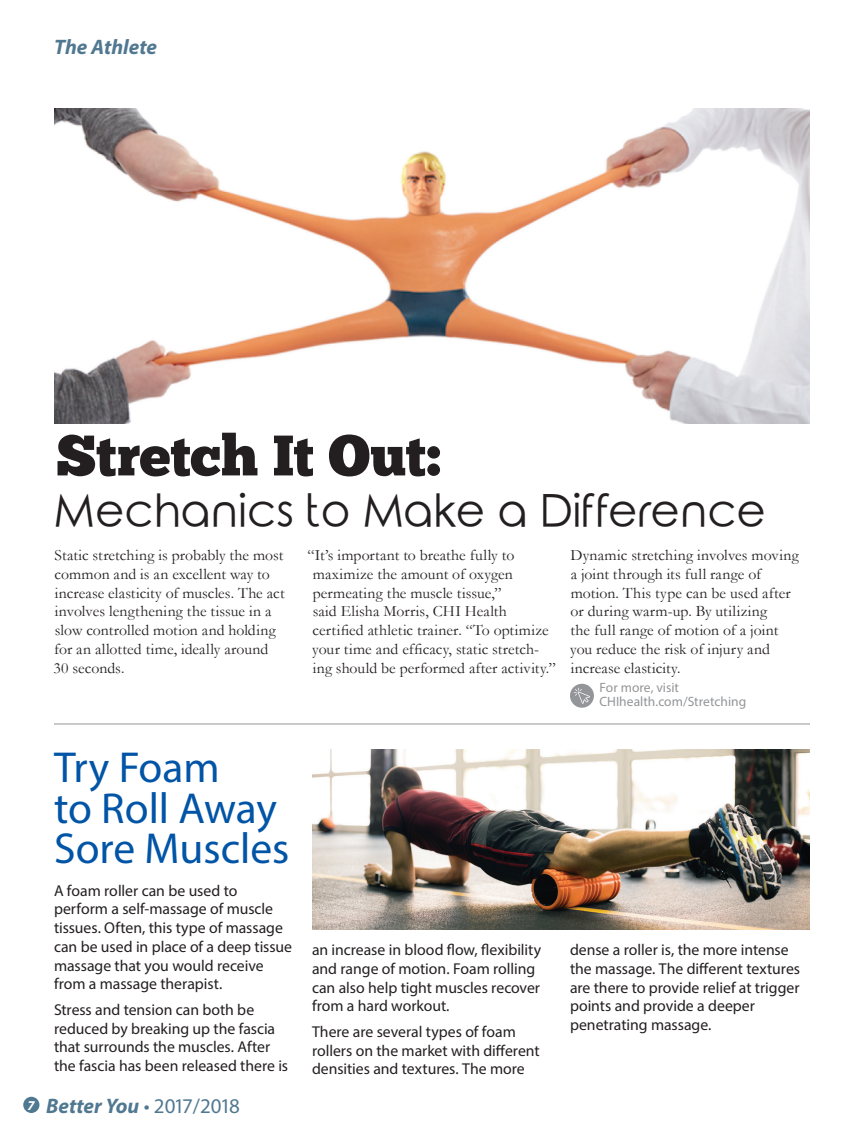
<style>
.page{position:relative;width:864px;height:1134px;background:#fff}
.page>*{position:absolute;margin:0;border:0;box-sizing:border-box;transform-origin:0 0}
.t1{font:57px "Chunk Five";letter-spacing:-.01em;color:#231f20}
.t2{font:45px "Rounded Elegance";color:#231f20}
.t3{font:43.5px/40.5px "Myriad Pro";color:#0154a6}
.t4{font:21px "Myriad Pro";letter-spacing:-.07em;color:#517891}
.t5{font:italic 700 21px "Myriad Pro";color:#517891}
.t6{font:15.75px/18.8px "Myriad Pro";letter-spacing:-.005em;color:#231f20}
.t7{font:15.75px/18.8px "Garamond";letter-spacing:.005em;color:#231f20}
.t8{font:13.5px/13.5px "Myriad Pro";color:#939598}
.s1{font-weight:700;font-style:italic;font-size:13.5px;color:#fff}
.s2{font-weight:700;font-style:italic}
</style>
<div class="page">
<div style="left:23px;top:1097px;width:16px;height:16px;background:#517891;border-radius:50%"></div>
<hr style="left:54px;top:724px;width:756px;height:1px;background:#939598">
<img style="left:54px;top:108px;width:756px;height:315px">
<img style="left:312px;top:750px;width:498px;height:180px">
<div style="left:570px;top:684px;width:24px;height:24px;background:#939598;border-radius:50%"></div>
<svg style="left:574px;top:688px;width:16px;height:16px"></svg>
<h3 class="t5" style="left:54px;top:33px;width:105px">The Athlete</h3>
<p class="t1" style="left:56px;top:429px;width:386px">Stretch It Out:</p>
<p class="t2" style="left:53px;top:485px;width:714px">Mechanics to Make a Difference</p>
<p class="t7" style="left:53px;top:546px;width:233px">Static stretching is probably the most common and is an excellent way to increase elasticity of muscles. The act involves lengthening the tissue in a slow controlled motion and holding for an allotted time, ideally around 30 seconds.</p>
<p class="t7" style="left:312px;top:546px;width:245px;text-indent:-5px">“It’s important to breathe fully to maximize the amount of oxygen permeating the muscle tissue,”<br>said Elisha Morris, CHI Health certified athletic trainer. “To optimize your time and efficacy, static stretch&shy;ing should be performed after activity.”</p>
<p class="t7" style="left:570px;top:546px;width:230px">Dynamic stretching involves moving a joint through its full range of motion. This type can be used after or during warm-up. By utilizing<br>the full range of motion of a joint you reduce the risk of injury and increase elasticity.</p>
<p class="t8" style="left:599px;top:681px;width:148px">For more, visit<br>CHIhealth.com/Stretching</p>
<p class="t3" style="left:54px;top:747px;width:237px">Try Foam<br>to Roll Away<br>Sore Muscles</p>
<p class="t6" style="left:54px;top:881px;width:240px">A foam roller can be used to perform a self-massage of muscle tissues. Often, this type of massage can be used in place of a deep tissue massage that you would receive from a massage therapist.</p>
<p class="t6" style="left:54px;top:1000px;width:236px">Stress and tension can both be reduced by breaking up the fascia that surrounds the muscles. After the fascia has been released there is</p>
<h3 class="t4" style="left:27px;top:1093px;width:214px"><span class="s1">7</span> <span class="s2">Better You</span> • 2017/2018</h3>
<p class="t6" style="left:312px;top:940px;width:231px">an increase in blood flow, flexibility and range of motion. Foam rolling can also help tight muscles recover from a hard workout.</p>
<p class="t6" style="left:312px;top:1022px;width:229px">There are several types of foam rollers on the market with different densities and textures. The more</p>
<p class="t6" style="left:570px;top:940px;width:232px">dense a roller is, the more intense the massage. The different textures are there to provide relief at trigger points and provide a deeper penetrating massage.</p>
</div>
